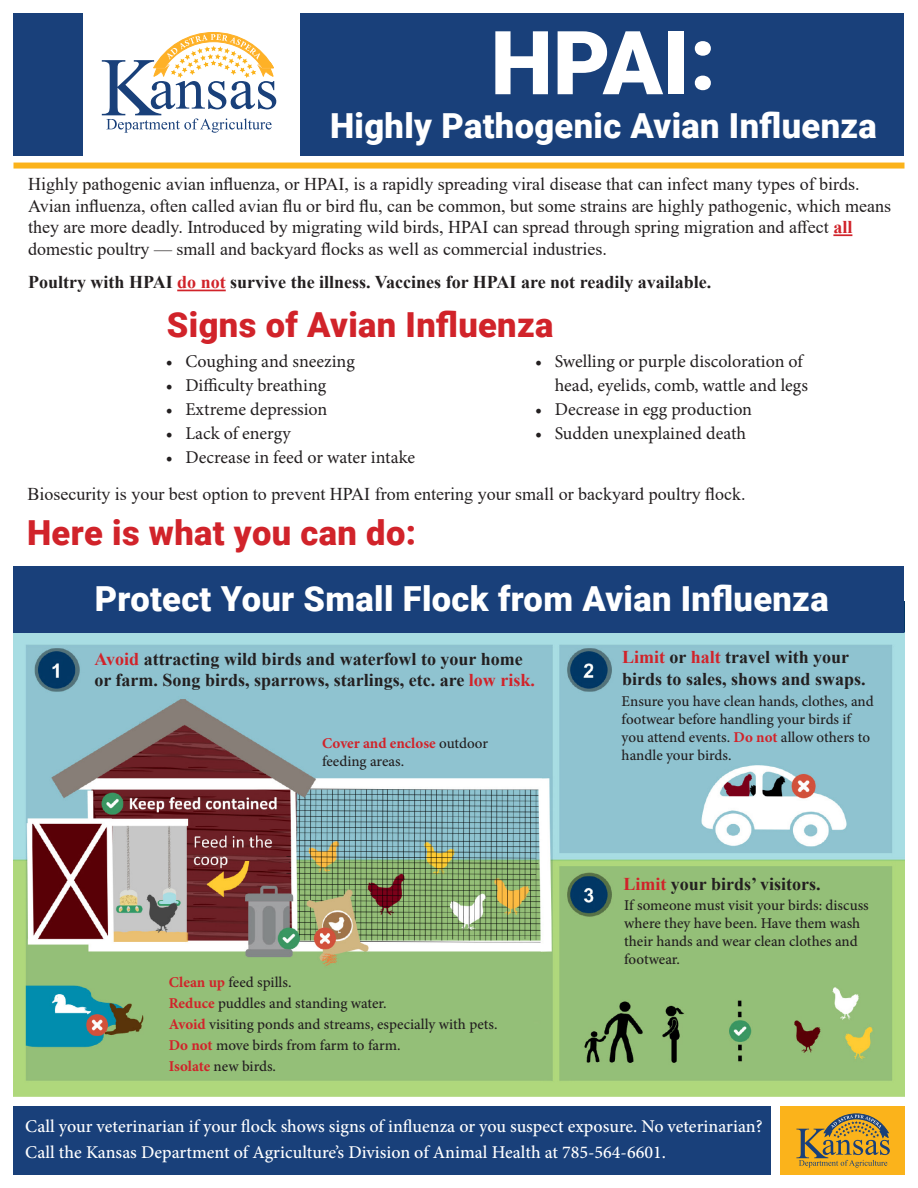
<style>
.page{position:relative;width:918px;height:1188px;background:#fff}
.page>*{position:absolute;margin:0;border:0;box-sizing:border-box;transform-origin:0 0}
.t1{font:900 88.5px "Roboto";color:#fff}
.t2{font:900 34.5px "Roboto";letter-spacing:.01em;color:#fff}
.t3{font:900 34.5px "Roboto";letter-spacing:.01em;color:#d1232a}
.t4{font:18px/21.6px "Times New Roman";color:#231f20}
.t5{font:700 18px/21.6px "Times New Roman";color:#231f20}
.t6{font:18px "Minion Pro";color:#231f20}
.t7{font:500 18px "Minion Pro";color:#fff}
.t8{font:500 15px/18px "Minion Pro";letter-spacing:-.005em;color:#231f20}
.t9{font:700 15px "Minion Pro";color:#d1232a}
.s1{font-weight:700;color:#d1232a}
.s2{color:#d1232a}
.s3{font-weight:500;color:#231f20}
</style>
<div class="page">
<img style="left:14px;top:633px;width:890px;height:464px">
<div style="left:14px;top:14px;width:890px;height:142px;background:#19407a"></div>
<div style="left:84px;top:9px;width:216px;height:153px;background:#fff"></div>
<svg style="left:102px;top:32px;width:174px;height:101px"></svg>
<div style="left:14px;top:163px;width:890px;height:6px;background:#fbb31b"></div>
<div style="left:14px;top:566px;width:890px;height:67px;background:#19407a"></div>
<div style="left:14px;top:1106px;width:757px;height:69px;background:#19407a"></div>
<div style="left:780px;top:1106px;width:124px;height:69px;background:#fbb31b"></div>
<svg style="left:833px;top:234px;width:19px;height:2px"></svg>
<hr style="left:177px;top:290px;width:49px;height:1px;background:#d1232a">
<svg style="left:796px;top:1113px;width:94px;height:55px"></svg>
<p class="t1" style="left:491px;top:1px;width:227px">HPAI:</p>
<p class="t2" style="left:330px;top:102px;width:548px">Highly Pathogenic Avian Influenza</p>
<p class="t4" style="left:28px;top:173px;width:865px">Highly pathogenic avian influenza, or HPAI, is a rapidly spreading viral disease that can infect many types of birds.<br>Avian influenza, often called avian flu or bird flu, can be common, but some strains are highly pathogenic, which means they are more deadly. Introduced by migrating wild birds, HPAI can spread through spring migration and affect <span class="s1">all</span></p>
<p class="t4" style="left:28px;top:237px;width:580px">domestic poultry — small and backyard flocks as well as commercial industries.</p>
<p class="t5" style="left:28px;top:271px;width:685px">Poultry with HPAI <span class="s2">do not</span> survive the illness. Vaccines for HPAI are not readily available.</p>
<p class="t3" style="left:167px;top:301px;width:388px">Signs of Avian Influenza</p>
<p class="t6" style="left:166px;top:349px;width:190px">• Coughing and sneezing</p>
<p class="t6" style="left:166px;top:373px;width:162px">• Difficulty breathing</p>
<p class="t6" style="left:166px;top:397px;width:163px">• Extreme depression</p>
<p class="t6" style="left:166px;top:421px;width:126px">• Lack of energy</p>
<p class="t6" style="left:166px;top:445px;width:251px">• Decrease in feed or water intake</p>
<p class="t6" style="left:535px;top:349px;width:269px">• Swelling or purple discoloration of</p>
<p class="t6" style="left:555px;top:373px;width:255px">head, eyelids, comb, wattle and legs</p>
<p class="t6" style="left:535px;top:397px;width:218px">• Decrease in egg production</p>
<p class="t6" style="left:535px;top:421px;width:213px">• Sudden unexplained death</p>
<p class="t4" style="left:27px;top:483px;width:720px">Biosecurity is your best option to prevent HPAI from entering your small or backyard poultry flock.</p>
<p class="t3" style="left:27px;top:509px;width:391px">Here is what you can do:</p>
<p class="t2" style="left:95px;top:574px;width:735px">Protect Your Small Flock from Avian Influenza</p>
<p class="t5" style="left:94px;top:647px;width:442px"><span class="s2">Avoid</span> attracting wild birds and waterfowl to your home or farm. Song birds, sparrows, starlings, etc. are <span class="s2">low risk.</span></p>
<p class="t9" style="left:322px;top:732px;width:168px">Cover and enclose <span class="s3">outdoor</span></p>
<p class="t8" style="left:322px;top:752px;width:84px">feeding areas.</p>
<p class="t8" style="left:169px;top:973px;width:124px"><span class="s1">Clean up</span> feed spills.</p>
<p class="t8" style="left:169px;top:994px;width:219px"><span class="s1">Reduce</span> puddles and standing water.</p>
<p class="t8" style="left:169px;top:1015px;width:330px"><span class="s1">Avoid</span> visiting ponds and streams, especially with pets.</p>
<p class="t8" style="left:169px;top:1036px;width:233px"><span class="s1">Do not</span> move birds from farm to farm.</p>
<p class="t8" style="left:169px;top:1057px;width:109px"><span class="s1">Isolate</span> new birds.</p>
<p class="t5" style="left:622px;top:646px;width:245px"><span class="s2">Limit</span> or <span class="s2">halt</span> travel with your birds to sales, shows and swaps.</p>
<p class="t8" style="left:622px;top:692px;width:254px">Ensure you have clean hands, clothes, and footwear before handling your birds if you attend events. <span class="s1">Do not</span> allow others to handle your birds.</p>
<p class="t5" style="left:623px;top:872px;width:199px"><span class="s2">Limit</span> your birds’ visitors.</p>
<p class="t8" style="left:624px;top:897px;width:246px">If someone must visit your birds: discuss where they have been. Have them wash their hands and wear clean clothes and footwear.</p>
<p class="t7" style="left:25px;top:1114px;width:739px">Call your veterinarian if your flock shows signs of influenza or you suspect exposure. No veterinarian?</p>
<p class="t7" style="left:25px;top:1140px;width:642px">Call the Kansas Department of Agriculture’s Division of Animal Health at 785-564-6601.</p>
</div>
